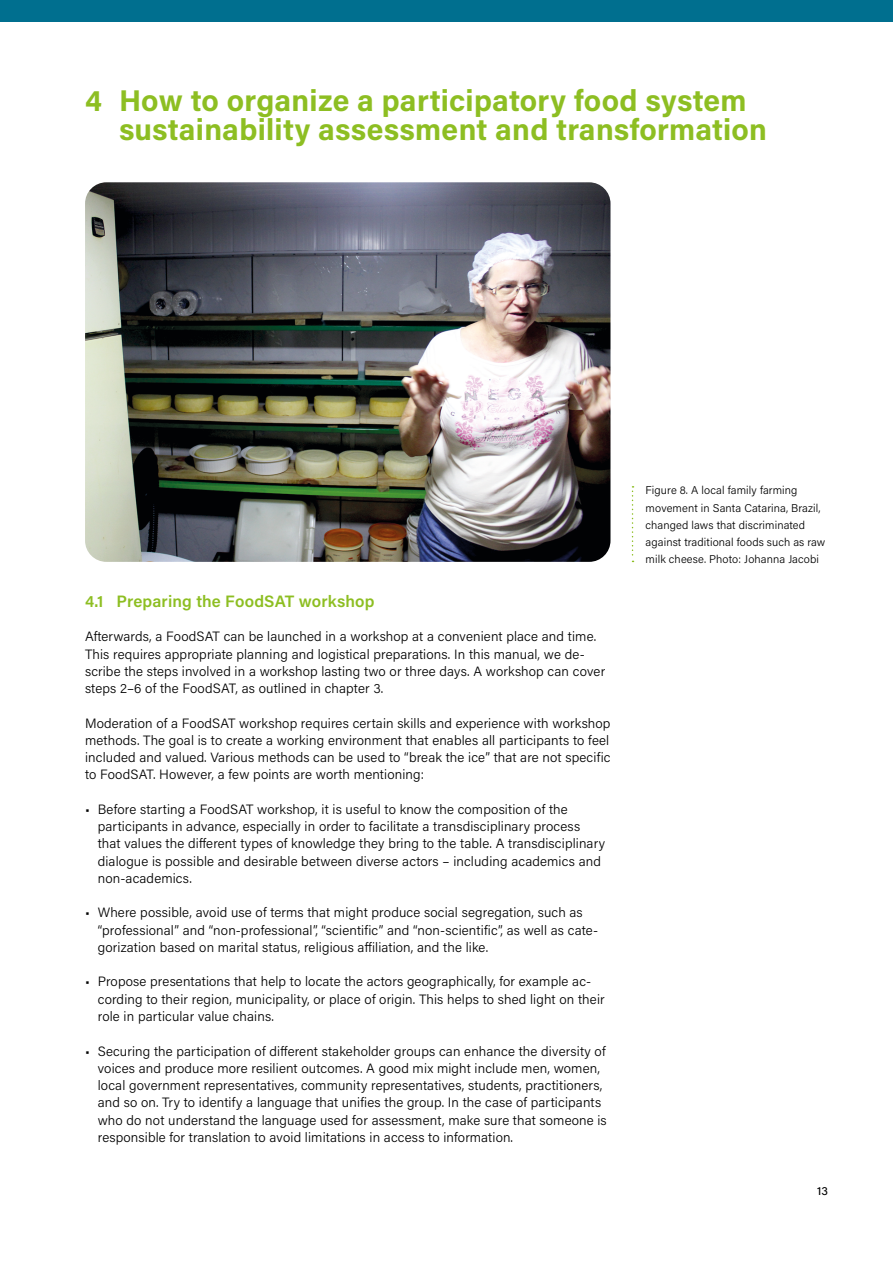
<style>
.page{position:relative;width:893px;height:1263px;background:#fff}
.page>*{position:absolute;margin:0;border:0;box-sizing:border-box;transform-origin:0 0}
.t1{font:700 30px/28.5px "Acumin Pro";letter-spacing:.01em;color:#8dbe22}
.t2{font:600 16.5px "Acumin Pro";letter-spacing:.01em;color:#8dbe22}
.t3{font:300 13.5px/17.2px "Acumin Pro";letter-spacing:.01em;color:#000}
.t4{font:300 11.25px/17.2px "Acumin Pro";letter-spacing:.01em;color:#000}
.t5{font:500 11.25px "Acumin Pro";color:#000}
</style>
<div class="page">
<div style="left:0;top:0;width:893px;height:21px;background:#006f8f"></div>
<img style="left:85px;top:182px;width:525px;height:380px">
<svg style="left:632px;top:486px;width:1px;height:76px"></svg>
<h1 class="t1" style="left:119px;top:85px;width:649px;text-indent:-34px">4 How to organize a participatory food system sustainability assessment and transformation</h1>
<p class="t2" style="left:85px;top:589px;width:291px">4.1 Preparing the FoodSAT workshop</p>
<p class="t3" style="left:85px;top:627px;width:522px">Afterwards, a FoodSAT can be launched in a workshop at a convenient place and time.<br>This requires appropriate planning and logistical preparations. In this manual, we de&shy;scribe the steps involved in a workshop lasting two or three days. A workshop can cover steps 2–6 of the FoodSAT, as outlined in chapter 3.</p>
<p class="t3" style="left:85px;top:714px;width:527px;text-align:justify">Moderation of a FoodSAT workshop requires certain skills and experience with workshop methods. The goal is to create a working environment that enables all participants to feel included and valued. Various methods can be used to “break the ice” that are not specific to FoodSAT. However, a few points are worth mentioning:</p>
<p class="t3" style="left:98px;top:800px;width:509px;text-indent:-13px">• Before starting a FoodSAT workshop, it is useful to know the composition of the participants in advance, especially in order to facilitate a transdisciplinary process that values the different types of knowledge they bring to the table. A transdisciplinary dialogue is possible and desirable between diverse actors – including academics and non-academics.</p>
<p class="t3" style="left:98px;top:903px;width:502px;text-indent:-13px">• Where possible, avoid use of terms that might produce social segregation, such as “professional” and “non-professional”, “scientific” and “non-scientific”, as well as cate&shy;gorization based on marital status, religious affiliation, and the like.</p>
<p class="t3" style="left:98px;top:972px;width:508px;text-indent:-13px">• Propose presentations that help to locate the actors geographically, for example ac&shy;cording to their region, municipality, or place of origin. This helps to shed light on their role in particular value chains.</p>
<p class="t3" style="left:98px;top:1042px;width:510px;text-indent:-13px">• Securing the participation of different stakeholder groups can enhance the diversity of voices and produce more resilient outcomes. A good mix might include men, women, local government representatives, community representatives, students, practitioners, and so on. Try to identify a language that unifies the group. In the case of participants who do not understand the language used for assessment, make sure that someone is responsible for translation to avoid limitations in access to information.</p>
<p class="t4" style="left:646px;top:481px;width:181px">Figure 8. A local family farming movement in Santa Catarina, Brazil, changed laws that discriminated against traditional foods such as raw milk cheese. Photo: Johanna Jacobi</p>
<p class="t5" style="left:817px;top:1183px;width:13px">13</p>
</div>
